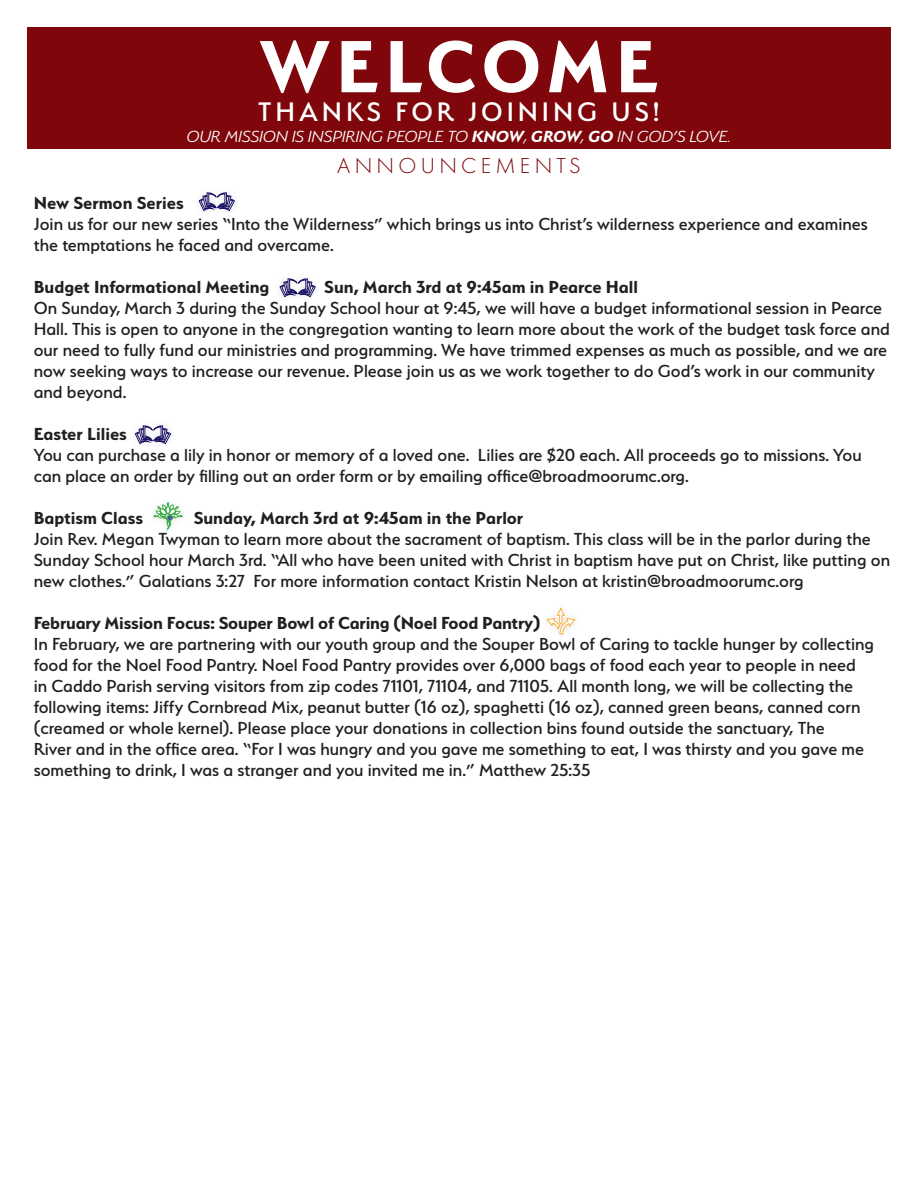
<style>
.page{position:relative;width:918px;height:1188px;background:#fff}
.page>*{position:absolute;margin:0;border:0;box-sizing:border-box;transform-origin:0 0}
.Main{font:700 82.5px "Serenity";letter-spacing:.07em;color:#fff}
.Secondary{font:500 30px "Serenity";letter-spacing:.13em;color:#fff}
.Main_Head{font:300 22.5px "Futura PT";letter-spacing:.19em;color:#7f060a}
.BODY_TEXT{font:500 19.5px/21px "Serenity";color:#231f20}
.BODY_TEXT-2{font:700 19.5px "Serenity";color:#231f20}
.Secondary-2{font:italic 300 18px "Serenity";color:#fff}
.s1{font-weight:700}
</style>
<div class="page">
<div style="left:27px;top:27px;width:864px;height:121px;background:#7f060a"></div>
<svg style="left:153px;top:502px;width:31px;height:29px"></svg>
<svg style="left:135px;top:425px;width:36px;height:20px"></svg>
<svg style="left:198px;top:192px;width:37px;height:20px"></svg>
<svg style="left:546px;top:607px;width:30px;height:28px"></svg>
<svg style="left:279px;top:278px;width:37px;height:20px"></svg>
<p class="Main" style="left:260px;top:20px;width:400px">WELCOME</p>
<p class="Secondary" style="left:258px;top:95px;width:403px">THANKS FOR JOINING US!</p>
<p class="Secondary-2" style="left:187px;top:127px;width:546px">OUR MISSION IS INSPIRING PEOPLE TO <span class="s1">KNOW</span>, <span class="s1">GROW</span>, <span class="s1">GO</span> IN GOD’S LOVE.</p>
<p class="Main_Head" style="left:337px;top:153px;width:245px">ANNOUNCEMENTS</p>
<p class="BODY_TEXT-2" style="left:34px;top:192px;width:152px">New Sermon Series</p>
<p class="BODY_TEXT" style="left:34px;top:214px;width:836px">Join us for our new series “Into the Wilderness” which brings us into Christ’s wilderness experience and examines the temptations he faced and overcame.</p>
<p class="BODY_TEXT-2" style="left:34px;top:276px;width:237px">Budget Informational Meeting</p>
<p class="BODY_TEXT-2" style="left:324px;top:276px;width:315px">Sun, March 3rd at 9:45am in Pearce Hall</p>
<p class="BODY_TEXT" style="left:34px;top:298px;width:858px">On Sunday, March 3 during the Sunday School hour at 9:45, we will have a budget informational session in Pearce Hall. This is open to anyone in the congregation wanting to learn more about the work of the budget task force and our need to fully fund our ministries and programming. We have trimmed expenses as much as possible, and we are now seeking ways to increase our revenue. Please join us as we work together to do God’s work in our community and beyond.</p>
<p class="BODY_TEXT-2" style="left:34px;top:423px;width:95px">Easter Lilies</p>
<p class="BODY_TEXT" style="left:34px;top:445px;width:830px">You can purchase a lily in honor or memory of a loved one. Lilies are $20 each. All proceeds go to missions. You can place an order by filling out an order form or by emailing office@broadmoorumc.org.</p>
<p class="BODY_TEXT-2" style="left:34px;top:507px;width:111px">Baptism Class</p>
<p class="BODY_TEXT-2" style="left:194px;top:507px;width:331px">Sunday, March 3rd at 9:45am in the Parlor</p>
<p class="BODY_TEXT" style="left:34px;top:529px;width:858px">Join Rev. Megan Twyman to learn more about the sacrament of baptism. This class will be in the parlor during the<br>Sunday School hour March 3rd. “All who have been united with Christ in baptism have put on Christ, like putting on new clothes.” Galatians 3:27 For more information contact Kristin Nelson at kristin@broadmoorumc.org</p>
<p class="BODY_TEXT-2" style="left:34px;top:612px;width:508px">February Mission Focus: Souper Bowl of Caring (Noel Food Pantry)</p>
<p class="BODY_TEXT" style="left:34px;top:634px;width:842px">In February, we are partnering with our youth group and the Souper Bowl of Caring to tackle hunger by collecting food for the Noel Food Pantry. Noel Food Pantry provides over 6,000 bags of food each year to people in need in Caddo Parish serving visitors from zip codes 71101, 71104, and 71105. All month long, we will be collecting the following items: Jiffy Cornbread Mix, peanut butter (16 oz), spaghetti (16 oz), canned green beans, canned corn (creamed or whole kernel). Please place your donations in collection bins found outside the sanctuary, The<br>River and in the office area. “For I was hungry and you gave me something to eat, I was thirsty and you gave me something to drink, I was a stranger and you invited me in.” Matthew 25:35</p>
</div>
